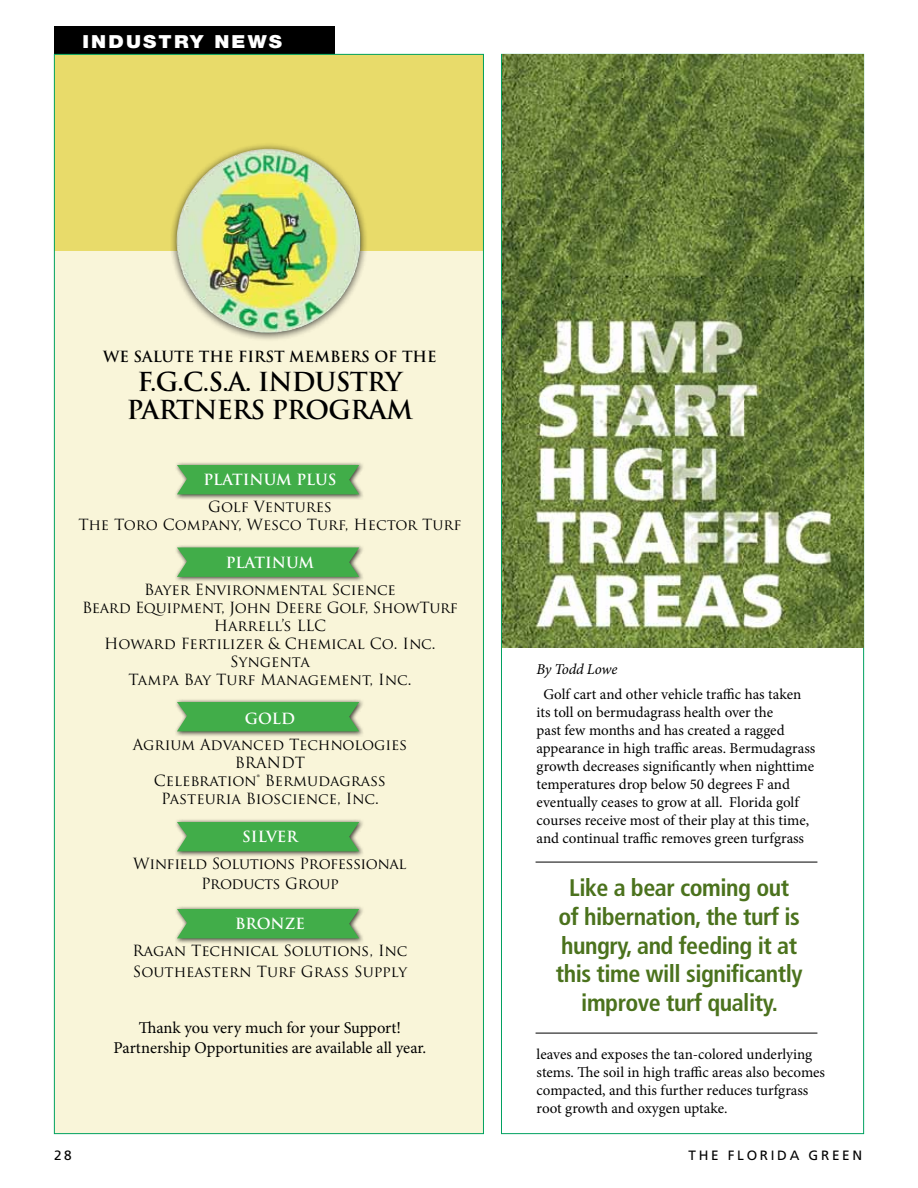
<style>
.page{position:relative;width:918px;height:1188px;background:#fff}
.page>*{position:absolute;margin:0;border:0;box-sizing:border-box;transform-origin:0 0}
.t1{font:700 25.5px/28.5px "Trajan";letter-spacing:-.03em;color:#000}
.t2{font:700 condensed 24px/28.8px "Frutiger";letter-spacing:-.02em;color:#4b721d;text-align:center}
.t3{font:900 18px "Helvetica Neue";letter-spacing:.11em;color:#fff;scale:1.1 1}
.t4{font:16.5px/19.8px "Minion Pro";letter-spacing:-.005em;color:#000;text-align:center}
.t5{font:15px/18px "Minion Pro";color:#000}
.t6{font:15px/18px "Trajan Pro";color:#000;text-align:center}
.t7{font:15px/19.8px "Trajan Pro";letter-spacing:-.02em;color:#000;text-align:center}
.t8{font:700 15px "Trajan Pro";color:#fff}
.t9{font:700 15px "Trajan";color:#000}
.t10{font:italic 15px "Minion Pro";letter-spacing:-.015em;color:#000}
.t11{font:13.5px "Frutiger";letter-spacing:.2em;color:#000}
</style>
<div class="page">
<img style="left:502px;top:54px;width:362px;height:594px">
<div style="left:54px;top:26px;width:281px;height:29px;background:#000"></div>
<div style="left:54px;top:54px;width:430px;height:1080px;background:#e8db6a"></div>
<div style="left:54px;top:252px;width:430px;height:882px;background:#f9f5d9"></div>
<div style="left:169px;top:142px;width:200px;height:200px;background:#000;opacity:.75"></div>
<img style="left:176px;top:149px;width:186px;height:184px">
<div style="left:174px;top:461px;width:190px;height:39px;background:#000;opacity:.75"></div>
<div style="left:177px;top:465px;width:182px;height:29px;background:#41ad49"></div>
<div style="left:174px;top:544px;width:190px;height:39px;background:#000;opacity:.75"></div>
<div style="left:177px;top:548px;width:182px;height:29px;background:#41ad49"></div>
<div style="left:174px;top:698px;width:190px;height:39px;background:#000;opacity:.75"></div>
<div style="left:177px;top:702px;width:182px;height:29px;background:#41ad49"></div>
<div style="left:174px;top:818px;width:190px;height:39px;background:#000;opacity:.75"></div>
<div style="left:177px;top:822px;width:182px;height:29px;background:#41ad49"></div>
<div style="left:174px;top:905px;width:190px;height:39px;background:#000;opacity:.75"></div>
<div style="left:177px;top:909px;width:182px;height:29px;background:#41ad49"></div>
<hr style="left:536px;top:862px;width:281px;height:1px;background:#000">
<hr style="left:536px;top:1033px;width:281px;height:1px;background:#000">
<p class="t3" style="left:82px;top:30px;width:183px">INDUSTRY NEWS</p>
<p class="t9" style="left:103px;top:347px;width:41px">WE SALU</p>
<p class="t9" style="left:174px;top:347px;width:177px">TE THE FIRST MEMBERS</p>
<p class="t9" style="left:374px;top:347px;width:51px">OF THE</p>
<h1 class="t1" style="left:127px;top:367px;width:259px;text-indent:11px">F.G.C.S .A. INDUSTRY<br>PAR</h1>
<h1 class="t1" style="left:176px;top:396px;width:36px">TNERS</h1>
<h1 class="t1" style="left:271px;top:396px;width:20px">PRO</h1>
<h1 class="t1" style="left:329px;top:396px;width:86px">GRAM</h1>
<p class="t8" style="left:203px;top:470px;width:135px">PLATINUM PLUS</p>
<p class="t6" style="left:78px;top:498px;width:385px">Golf Ventures<br>The Toro Company, Wesco Turf, Hector Turf</p>
<p class="t8" style="left:226px;top:554px;width:90px">PLATINUM</p>
<p class="t6" style="left:82px;top:581px;width:377px">Bayer Environmental Science<br>Beard Equipment, John Deere Golf, ShowTurf<br>Harrell’s LLC<br>Howard Fertilizer &amp; Chemical Co. Inc.<br>Syngenta<br>Tampa Bay Turf Management, Inc.</p>
<p class="t8" style="left:245px;top:709px;width:52px">GOLD</p>
<p class="t6" style="left:133px;top:736px;width:276px">Agrium Advanced Technologies<br>BRANDT<br>Celebration® Bermudagrass<br>Pasteuria Bioscience, Inc.</p>
<p class="t8" style="left:242px;top:828px;width:57px">SILVER</p>
<p class="t7" style="left:133px;top:854px;width:275px">Winfield Solutions Professional<br>Products Group</p>
<p class="t8" style="left:235px;top:914px;width:69px">BRONZE</p>
<p class="t6" style="left:132px;top:939px;width:277px;line-height:21.6px;text-align:left">Ragan Technical Solutions, Inc<br>Southeastern Turf Grass Supply</p>
<p class="t4" style="left:114px;top:1018px;width:314px">Thank you very much for your Support!<br>Partnership Opportunities are available all year.</p>
<p class="t10" style="left:537px;top:659px;width:82px">By Todd Lowe</p>
<p class="t5" style="left:537px;top:685px;width:280px;text-indent:7px">Golf cart and other vehicle traffic has taken its toll on bermudagrass health over the<br>past few months and has created a ragged appearance in high traffic areas. Bermudagrass growth decreases significantly when nighttime temperatures drop below 50 degrees F and eventually ceases to grow at all. Florida golf courses receive most of their play at this time, and continual traffic removes green turfgrass</p>
<h2 class="t2" style="left:556px;top:873px;width:248px">Like a bear coming out<br>of hibernation, the turf is hungry, and feeding it at this time will significantly improve turf quality.</h2>
<p class="t5" style="left:537px;top:1045px;width:290px">leaves and exposes the tan-colored underlying stems. The soil in high traffic areas also becomes compacted, and this further reduces turfgrass root growth and oxygen uptake.</p>
<p class="t11" style="left:54px;top:1147px;width:19px">28</p>
<p class="t11" style="left:688px;top:1147px;width:175px">THE FLORIDA GREEN</p>
</div>
